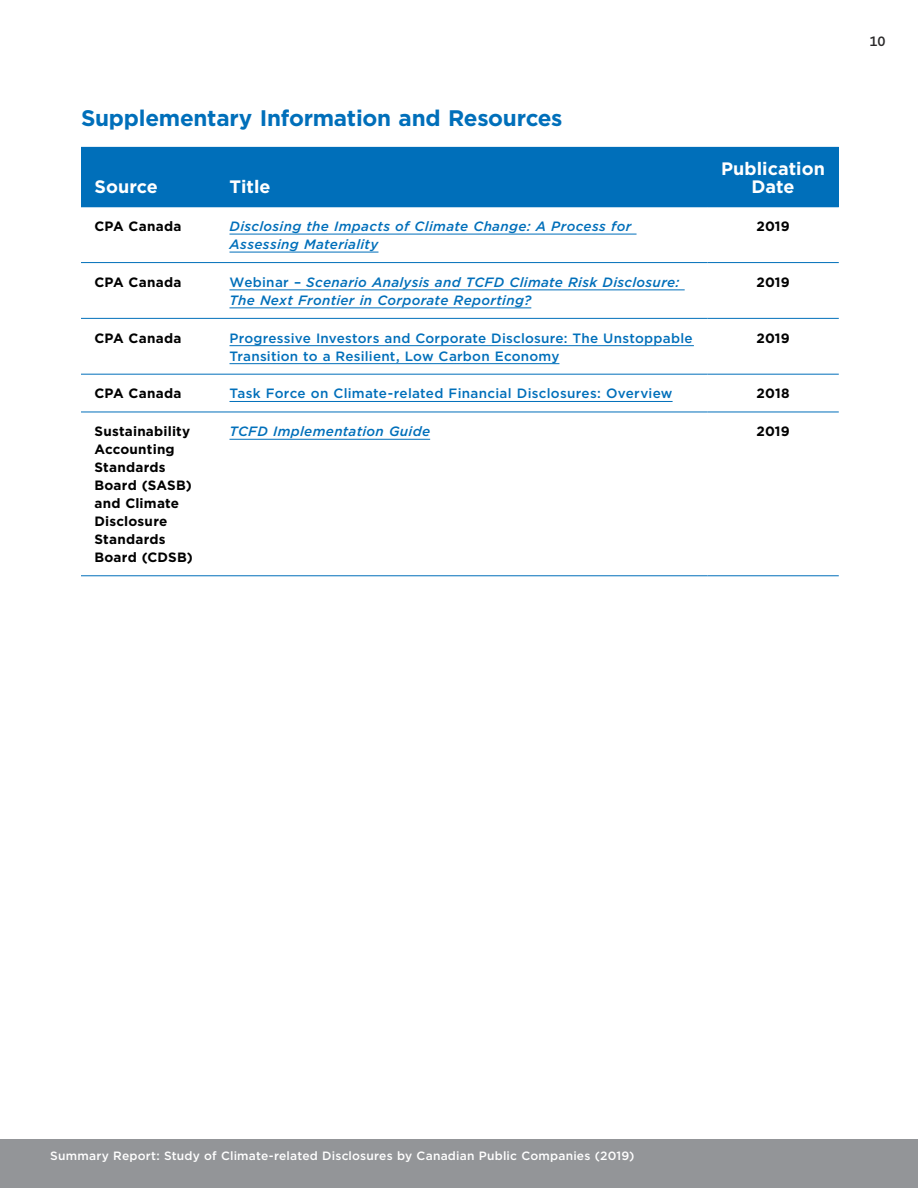
<style>
.page{position:relative;width:918px;height:1188px;background:#fff}
.page>*{position:absolute;margin:0;border:0;box-sizing:border-box;transform-origin:0 0}
.t1{font:700 22.5px "Gotham";letter-spacing:-.01em;color:#006fba}
.t2{font:700 18px/18px "Gotham";color:#fff;text-align:center}
.t3{font:italic 500 13.5px/18px "Gotham";letter-spacing:.025em;color:#006fba}
.t4{font:500 13.5px/18px "Gotham";letter-spacing:.015em;color:#006fba}
.t5{font:700 13.5px/18px "Gotham";letter-spacing:.015em;color:#000}
.t6{font:500 13.5px "Gotham";color:#292829}
.t7{font:500 12px "Gotham";letter-spacing:.015em;color:#fff}
.s1{font-style:normal}
</style>
<div class="page">
<div style="left:0;top:1140px;width:918px;height:48px;background:#939598"></div>
<hr style="left:81px;top:575px;width:135px;height:1px;background:#006fba">
<hr style="left:216px;top:575px;width:491px;height:1px;background:#006fba">
<hr style="left:707px;top:575px;width:132px;height:1px;background:#006fba">
<hr style="left:81px;top:412px;width:135px;height:1px;background:#006fba">
<hr style="left:216px;top:412px;width:491px;height:1px;background:#006fba">
<hr style="left:707px;top:412px;width:132px;height:1px;background:#006fba">
<hr style="left:81px;top:374px;width:135px;height:1px;background:#006fba">
<hr style="left:216px;top:374px;width:491px;height:1px;background:#006fba">
<hr style="left:707px;top:374px;width:132px;height:1px;background:#006fba">
<hr style="left:81px;top:318px;width:135px;height:1px;background:#006fba">
<hr style="left:216px;top:318px;width:491px;height:1px;background:#006fba">
<hr style="left:707px;top:318px;width:132px;height:1px;background:#006fba">
<hr style="left:81px;top:262px;width:135px;height:1px;background:#006fba">
<hr style="left:216px;top:262px;width:491px;height:1px;background:#006fba">
<hr style="left:707px;top:262px;width:132px;height:1px;background:#006fba">
<div style="left:81px;top:147px;width:135px;height:60px;background:#006fba"></div>
<div style="left:216px;top:147px;width:491px;height:60px;background:#006fba"></div>
<div style="left:707px;top:147px;width:132px;height:60px;background:#006fba"></div>
<hr style="left:230px;top:234px;width:407px;height:1px;background:#006fba">
<hr style="left:230px;top:252px;width:148px;height:1px;background:#006fba">
<hr style="left:230px;top:289px;width:455px;height:1px;background:#006fba">
<hr style="left:230px;top:307px;width:301px;height:1px;background:#006fba">
<hr style="left:230px;top:345px;width:464px;height:1px;background:#006fba">
<hr style="left:230px;top:363px;width:329px;height:1px;background:#006fba">
<hr style="left:230px;top:401px;width:443px;height:1px;background:#006fba">
<hr style="left:230px;top:439px;width:200px;height:1px;background:#006fba">
<h2 class="t1" style="left:81px;top:103px;width:483px">Supplementary Information and Resources</h2>
<p class="t2" style="left:94px;top:178px;width:65px">Source</p>
<p class="t2" style="left:230px;top:178px;width:43px">Title</p>
<p class="t2" style="left:721px;top:160px;width:105px">Publication<br>Date</p>
<p class="t5" style="left:94px;top:217px;width:88px">CPA Canada</p>
<p class="t3" style="left:230px;top:217px;width:403px">Disclosing the Impacts of Climate Change: A Process for<br>Assessing Materiality</p>
<p class="t5" style="left:756px;top:217px;width:35px">2019</p>
<p class="t5" style="left:94px;top:273px;width:88px">CPA Canada</p>
<p class="t3" style="left:230px;top:273px;width:452px"><span class="s1">Webinar –</span> Scenario Analysis and TCFD Climate Risk Disclosure:<br>The Next Frontier in Corporate Reporting?</p>
<p class="t5" style="left:756px;top:273px;width:35px">2019</p>
<p class="t5" style="left:94px;top:329px;width:88px">CPA Canada</p>
<p class="t4" style="left:230px;top:329px;width:465px">Progressive Investors and Corporate Disclosure: The Unstoppable<br>Transition to a Resilient, Low Carbon Economy</p>
<p class="t5" style="left:756px;top:329px;width:35px">2019</p>
<p class="t5" style="left:94px;top:385px;width:88px">CPA Canada</p>
<p class="t4" style="left:230px;top:385px;width:445px">Task Force on Climate-related Financial Disclosures: Overview</p>
<p class="t5" style="left:757px;top:385px;width:34px">2018</p>
<p class="t5" style="left:94px;top:422px;width:100px">Sustainability<br>Accounting<br>Standards<br>Board (SASB) and Climate<br>Disclosure<br>Standards<br>Board (CDSB)</p>
<p class="t3" style="left:230px;top:422px;width:202px">TCFD Implementation Guide</p>
<p class="t5" style="left:756px;top:422px;width:35px">2019</p>
<p class="t6" style="left:869px;top:32px;width:18px">10</p>
<p class="t7" style="left:50px;top:1148px;width:586px">Summary Report: Study of Climate-related Disclosures by Canadian Public Companies (2019)</p>
</div>
